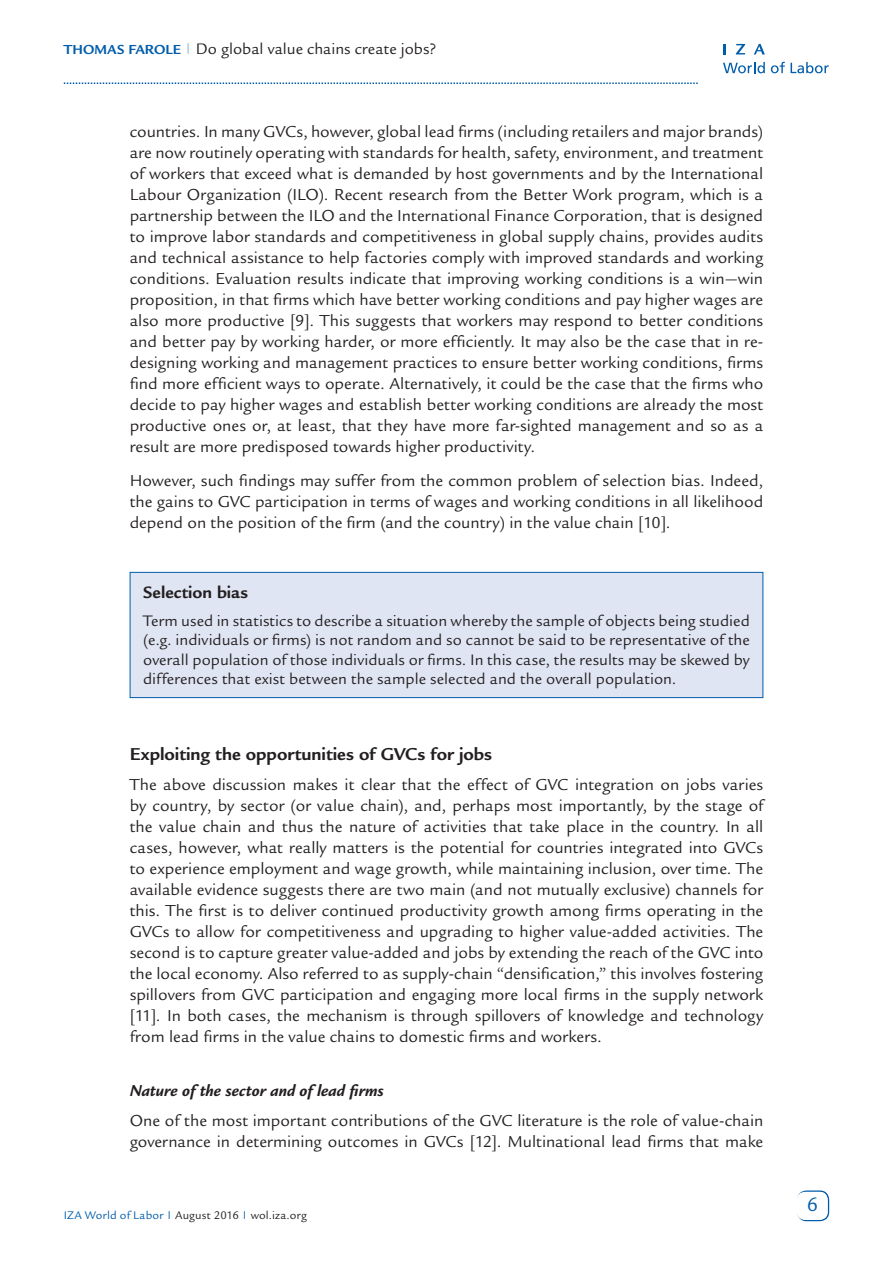
<style>
.page{position:relative;width:893px;height:1263px;background:#fff}
.page>*{position:absolute;margin:0;border:0;box-sizing:border-box;transform-origin:0 0}
.t1{font:21px "Legacy Sans Std";color:#015dab}
.t2{font:700 18.75px "Legacy Sans Std";letter-spacing:-.005em;color:#231f20}
.t3{font:700 18px "Legacy Sans Std";letter-spacing:-.005em;color:#231f20}
.t4{font:17.25px/21px "Legacy Sans Std";color:#231f20;text-align:justify}
.t5{font:italic 700 17.25px "Legacy Sans Std";color:#231f20}
.t6{font:16.5px/19.5px "Legacy Sans Std";letter-spacing:.005em;color:#231f20;text-align:justify}
.t7{font:12px "Legacy Sans Std";letter-spacing:.015em;color:#231f20}
.s1{font-weight:700;font-size:14.25px;color:#015dab}
.s2{color:#015dab}
</style>
<div class="page">
<div style="left:797px;top:1190px;width:32px;height:31px;border:2px solid #015dab;border-radius:9px"></div>
<div style="left:797px;top:1192px;width:31px;height:28px;background:#fff;border-radius:9px"></div>
<svg style="left:64px;top:82px;width:634px;height:2px"></svg>
<svg style="left:723px;top:62px;width:42px;height:11px"></svg>
<svg style="left:771px;top:62px;width:14px;height:11px"></svg>
<svg style="left:791px;top:62px;width:38px;height:11px"></svg>
<svg style="left:723px;top:44px;width:3px;height:10px"></svg>
<svg style="left:736px;top:44px;width:9px;height:10px"></svg>
<svg style="left:754px;top:44px;width:11px;height:10px"></svg>
<div style="left:130px;top:572px;width:633px;height:126px;background:#e0e5f3"></div>
<div style="left:130px;top:572px;width:633px;height:126px;border:1px solid #015dab"></div>
<p class="t6" style="left:64px;top:39px;width:374px"><span class="s1">Thomas Farole</span> <sup>|</sup> Do global value chains create jobs?</p>
<p class="t4" style="left:130px;top:122px;width:635px">countries. In many GVCs, however, global lead firms (including retailers and major brands) are now routinely operating with standards for health, safety, environment, and treatment of workers that exceed what is demanded by host governments and by the International Labour Organization (ILO). Recent research from the Better Work program, which is a partnership between the ILO and the International Finance Corporation, that is designed to improve labor standards and competitiveness in global supply chains, provides audits and technical assistance to help factories comply with improved standards and working conditions. Evaluation results indicate that improving working conditions is a win—win proposition, in that firms which have better working conditions and pay higher wages are also more productive [9]. This suggests that workers may respond to better conditions and better pay by working harder, or more efficiently. It may also be the case that in re&shy;designing working and management practices to ensure better working conditions, firms find more efficient ways to operate. Alternatively, it could be the case that the firms who decide to pay higher wages and establish better working conditions are already the most productive ones or, at least, that they have more far-sighted management and so as a result are more predisposed towards higher productivity.</p>
<p class="t4" style="left:130px;top:470px;width:635px">However, such findings may suffer from the common problem of selection bias. Indeed, the gains to GVC participation in terms of wages and working conditions in all likelihood depend on the position of the firm (and the country) in the value chain [10].</p>
<p class="t3" style="left:143px;top:582px;width:107px">Selection bias</p>
<p class="t6" style="left:143px;top:611px;width:608px">Term used in statistics to describe a situation whereby the sample of objects being studied (e.g. individuals or firms) is not random and so cannot be said to be representative of the overall population of those individuals or firms. In this case, the results may be skewed by differences that exist between the sample selected and the overall population.</p>
<p class="t2" style="left:130px;top:743px;width:364px">Exploiting the opportunities of GVCs for jobs</p>
<p class="t4" style="left:130px;top:774px;width:635px">The above discussion makes it clear that the effect of GVC integration on jobs varies by country, by sector (or value chain), and, perhaps most importantly, by the stage of the value chain and thus the nature of activities that take place in the country. In all cases, however, what really matters is the potential for countries integrated into GVCs to experience employment and wage growth, while maintaining inclusion, over time. The available evidence suggests there are two main (and not mutually exclusive) channels for this. The first is to deliver continued productivity growth among firms operating in the GVCs to allow for competitiveness and upgrading to higher value-added activities. The second is to capture greater value-added and jobs by extending the reach of the GVC into the local economy. Also referred to as supply-chain “densification,” this involves fostering spillovers from GVC participation and engaging more local firms in the supply network [11]. In both cases, the mechanism is through spillovers of knowledge and technology from lead firms in the value chains to domestic firms and workers.</p>
<p class="t5" style="left:130px;top:1081px;width:256px">Nature of the sector and of lead firms</p>
<p class="t4" style="left:130px;top:1110px;width:635px">One of the most important contributions of the GVC literature is the role of value-chain governance in determining outcomes in GVCs [12]. Multinational lead firms that make</p>
<p class="t7" style="left:64px;top:1208px;width:245px"><span class="s2">IZA World of Labor</span> <sup>|</sup> August 2016 <sup>|</sup> wol.iza.org</p>
<p class="t1" style="left:807px;top:1192px;width:13px">6</p>
</div>
